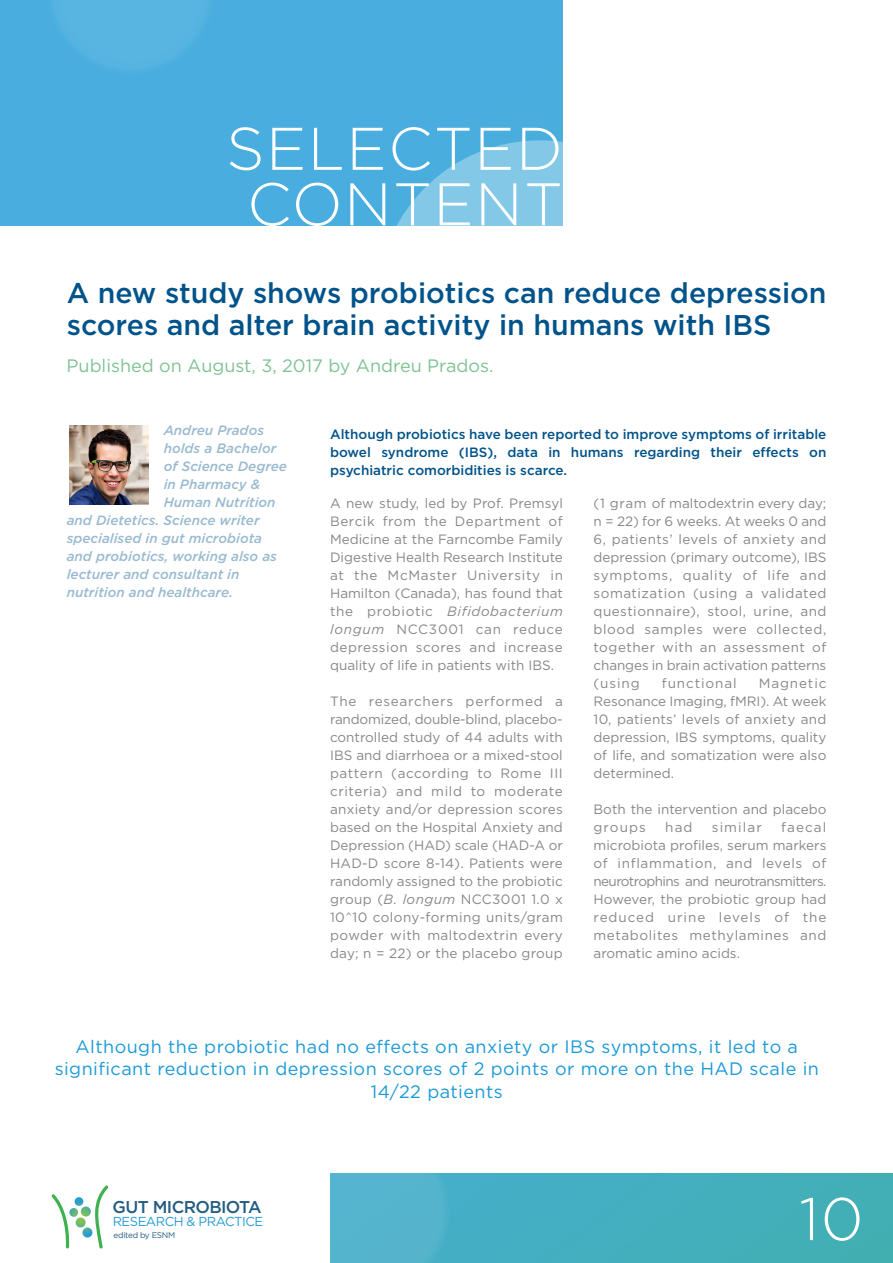
<style>
.page{position:relative;width:893px;height:1263px;background:#fff}
.page>*{position:absolute;margin:0;border:0;box-sizing:border-box;transform-origin:0 0}
.t1{font:300 60px/55.5px "Gotham";letter-spacing:.025em;color:#fff;text-align:center}
.t2{font:500 28.5px/31.5px "Gotham";color:#00538a}
.t3{font:18px/22.5px "Gotham";letter-spacing:.025em;color:#1c9ad7;text-align:center}
.t4{font:18px "Gotham";color:#7fc294}
.t5{font:500 17.1px "Gotham";letter-spacing:-.035em;color:#255d82}
.t6{font:13.5px/18px "Gotham";letter-spacing:.005em;color:#878787;text-align:justify}
.t7{font:italic 500 13.5px "Gotham";color:#99bad0}
.t8{font:500 13.5px/18px "Gotham";color:#00538a;text-align:justify}
.t9{font:13.5px "Gotham";letter-spacing:.065em;color:#878787}
.t10{font:13.05px "Gotham";letter-spacing:-.035em;color:#269cd5}
.t11{font:8.25px "Gotham";letter-spacing:-.035em;color:#255d82}
.s1{font-style:italic}
</style>
<div class="page">
<div style="left:0;top:0;width:563px;height:225px;background:#49aedf"></div>
<div style="left:330px;top:1173px;width:563px;height:90px;background:#43afbd"></div>
<svg style="left:52px;top:1185px;width:56px;height:63px"></svg>
<img style="left:54px;top:0;width:154px;height:69px">
<svg style="left:372px;top:140px;width:191px;height:86px"></svg>
<img style="left:330px;top:1173px;width:171px;height:90px">
<img style="left:69px;top:425px;width:79px;height:79px">
<h1 class="t1" style="left:226px;top:120px;width:338px">SELECTED<br>CONTENT</h1>
<h2 class="t2" style="left:67px;top:277px;width:761px">A new study shows probiotics can reduce depression scores and alter brain activity in humans with IBS</h2>
<h3 class="t4" style="left:66px;top:355px;width:428px">Published on August, 3, 2017 by Andreu Prados.</h3>
<p class="t7" style="left:164px;top:423px;width:102px">Andreu Prados</p>
<p class="t7" style="left:164px;top:441px;width:114px">holds a Bachelor</p>
<p class="t7" style="left:164px;top:459px;width:125px">of Science Degree</p>
<p class="t7" style="left:164px;top:477px;width:98px">in Pharmacy &amp;</p>
<p class="t7" style="left:164px;top:495px;width:113px">Human Nutrition</p>
<p class="t7" style="left:67px;top:513px;width:194px">and Dietetics. Science writer</p>
<p class="t7" style="left:67px;top:531px;width:197px">specialised in gut microbiota</p>
<p class="t7" style="left:67px;top:549px;width:212px">and probiotics, working also as</p>
<p class="t7" style="left:67px;top:567px;width:174px">lecturer and consultant in</p>
<p class="t7" style="left:67px;top:585px;width:168px">nutrition and healthcare.</p>
<p class="t8" style="left:330px;top:425px;width:498px">Although probiotics have been reported to improve symptoms of irritable bowel syndrome (IBS), data in humans regarding their effects on psychiatric comorbidities is scarce.</p>
<p class="t6" style="left:330px;top:494px;width:234px">A new study, led by Prof. Premsyl Bercik from the Department of Medicine at the Farncombe Family Digestive Health Research Institute at the McMaster University in Hamilton (Canada), has found that the probiotic <span class="s1">Bifidobacterium longum</span> NCC3001 can reduce depression scores and increase quality of life in patients with IBS.</p>
<p class="t6" style="left:330px;top:692px;width:234px">The researchers performed a randomized, double-blind, placebo&shy;controlled study of 44 adults with IBS and diarrhoea or a mixed-stool pattern (according to Rome III criteria) and mild to moderate anxiety and/or depression scores based on the Hospital Anxiety and Depression (HAD) scale (HAD-A or HAD-D score 8-14). Patients were randomly assigned to the probiotic group (<span class="s1">B. longum</span> NCC3001 1.0 x 10^10 colony-forming units/gram powder with maltodextrin every day; n = 22) or the placebo group</p>
<p class="t6" style="left:594px;top:494px;width:235px">(1 gram of maltodextrin every day; n = 22) for 6 weeks. At weeks 0 and 6, patients’ levels of anxiety and depression (primary outcome), IBS symptoms, quality of life and somatization (using a validated questionnaire), stool, urine, and blood samples were collected, together with an assessment of changes in brain activation patterns (using</p>
<p class="t9" style="left:662px;top:675px;width:76px">functional</p>
<p class="t6" style="left:594px;top:674px;width:234px;text-indent:165px">Magnetic Resonance Imaging, fMRI). At week 10, patients’ levels of anxiety and depression, IBS symptoms, quality of life, and somatization were also determined.</p>
<p class="t6" style="left:594px;top:800px;width:234px">Both the intervention and placebo groups</p>
<p class="t6" style="left:594px;top:818px;width:234px;text-indent:188px">faecal microbiota profiles, serum markers of inflammation, and levels of neurotrophins and neurotransmitters.<br>However, the probiotic group had reduced urine levels of the metabolites methylamines and aromatic amino acids.</p>
<p class="t6" style="left:665px;top:818px;width:29px">had</p>
<p class="t6" style="left:712px;top:818px;width:52px">similar</p>
<h3 class="t3" style="left:55px;top:1035px;width:766px">Although the probiotic had no effects on anxiety or IBS symptoms, it led to a significant reduction in depression scores of 2 points or more on the HAD scale in<br>14/22 patients</h3>
<p class="t5" style="left:113px;top:1197px;width:151px">GUT MICROBIOTA</p>
<p class="t10" style="left:113px;top:1214px;width:152px">RESEARCH &amp; PRACTICE</p>
<p class="t11" style="left:114px;top:1230px;width:63px">edited by ESNM</p>
<h1 class="t1" style="left:799px;top:1190px;width:66px">10</h1>
</div>
